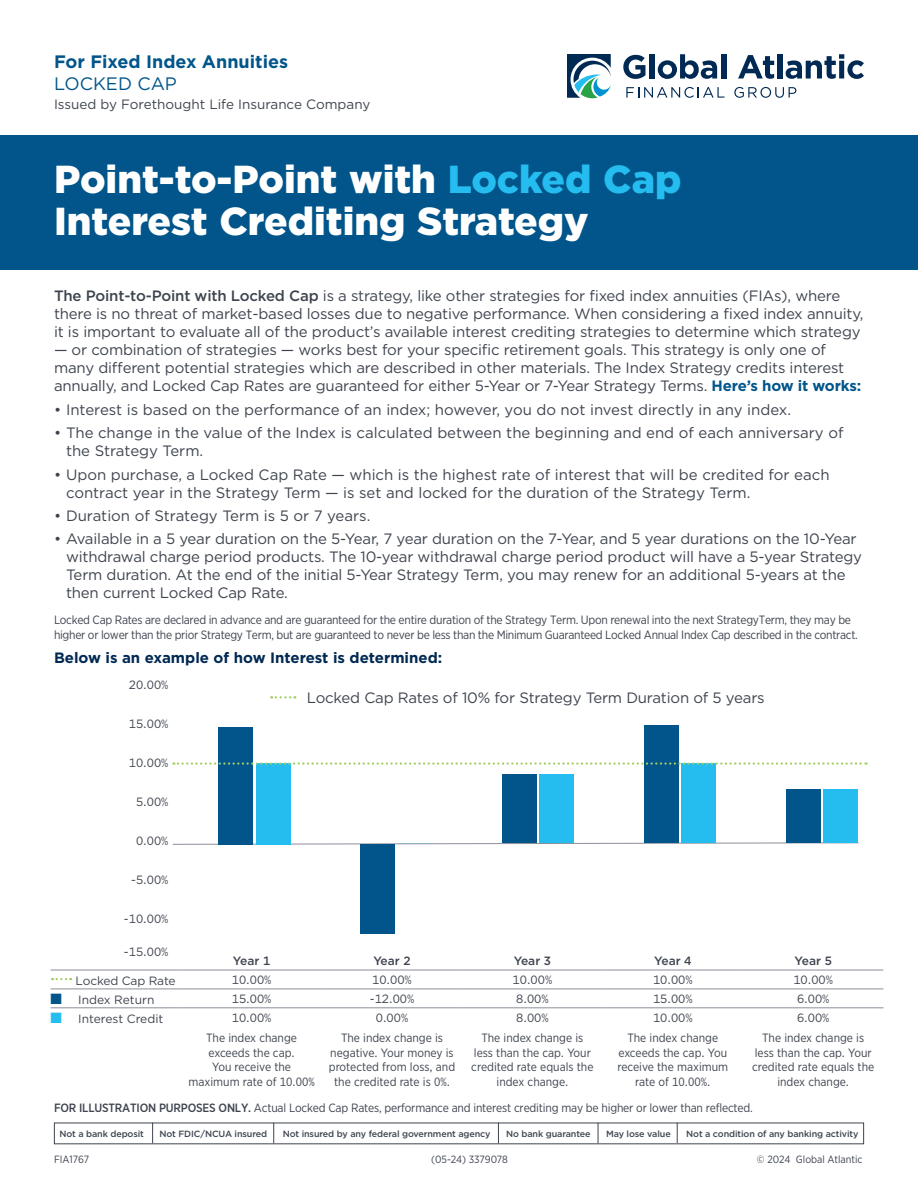
<style>
.page{position:relative;width:918px;height:1188px;background:#fff}
.page>*{position:absolute;margin:0;border:0;box-sizing:border-box;transform-origin:0 0}
.t1{font:900 39px "Gotham";color:#fff}
.t2{font:700 18px "Gotham";color:#01558a}
.t3{font:18px "Gotham";color:#01558a}
.t4{font:15px/18px "Gotham";letter-spacing:-.01em;color:#3e444f}
.t5{font:700 15px "Gotham";color:#002953}
.t6{font:13.5px "Gotham";color:#3e444f}
.t7{font:12px/14.4px "Gotham Narrow";letter-spacing:-.015em;color:#3e444f;text-align:center}
.t8{font:12px "Gotham";color:#3e444f}
.t9{font:500 12px "Gotham";color:#3e444f}
.t10{font:10.5px "Gotham Narrow";color:#3e444f}
.t11{font:500 9px "Gotham";letter-spacing:-.01em;color:#3e444f}
.s1{color:#25bdef}
.s2{font-weight:500}
.s3{font-weight:700;color:#01558a}
.s4{color:#01558a}
</style>
<div class="page">
<svg style="left:172px;top:843px;width:687px;height:2px"></svg>
<div style="left:0;top:135px;width:918px;height:135px;background:#01558a"></div>
<svg style="left:152px;top:1123px;width:1px;height:20px"></svg>
<svg style="left:273px;top:1123px;width:1px;height:20px"></svg>
<svg style="left:498px;top:1123px;width:1px;height:20px"></svg>
<svg style="left:598px;top:1123px;width:1px;height:20px"></svg>
<svg style="left:677px;top:1123px;width:1px;height:20px"></svg>
<svg style="left:623px;top:55px;width:22px;height:24px"></svg>
<div style="left:649px;top:54px;width:5px;height:25px;background:#002953"></div>
<svg style="left:658px;top:54px;width:59px;height:25px"></svg>
<div style="left:721px;top:54px;width:5px;height:25px;background:#002953"></div>
<svg style="left:738px;top:55px;width:36px;height:24px"></svg>
<div style="left:778px;top:54px;width:5px;height:25px;background:#002953"></div>
<svg style="left:786px;top:54px;width:78px;height:25px"></svg>
<svg style="left:626px;top:87px;width:99px;height:11px"></svg>
<svg style="left:734px;top:87px;width:62px;height:11px"></svg>
<svg style="left:567px;top:54px;width:44px;height:44px"></svg>
<div style="left:256px;top:764px;width:34px;height:81px;background:#25bdef"></div>
<div style="left:540px;top:774px;width:34px;height:69px;background:#25bdef"></div>
<div style="left:682px;top:764px;width:34px;height:79px;background:#25bdef"></div>
<div style="left:824px;top:789px;width:34px;height:54px;background:#25bdef"></div>
<div style="left:218px;top:727px;width:34px;height:118px;background:#01558a"></div>
<div style="left:360px;top:845px;width:34px;height:89px;background:#01558a"></div>
<div style="left:502px;top:774px;width:34px;height:69px;background:#01558a"></div>
<div style="left:644px;top:726px;width:34px;height:117px;background:#01558a"></div>
<div style="left:786px;top:789px;width:34px;height:54px;background:#01558a"></div>
<hr style="left:51px;top:970px;width:130px;height:1px;background:#8b8f98">
<hr style="left:181px;top:970px;width:141px;height:1px;background:#8b8f98">
<hr style="left:322px;top:970px;width:140px;height:1px;background:#8b8f98">
<hr style="left:462px;top:970px;width:141px;height:1px;background:#8b8f98">
<hr style="left:603px;top:970px;width:140px;height:1px;background:#8b8f98">
<hr style="left:743px;top:970px;width:140px;height:1px;background:#8b8f98">
<hr style="left:51px;top:989px;width:130px;height:1px;background:#8b8f98">
<hr style="left:181px;top:989px;width:141px;height:1px;background:#8b8f98">
<hr style="left:322px;top:989px;width:140px;height:1px;background:#8b8f98">
<hr style="left:462px;top:989px;width:141px;height:1px;background:#8b8f98">
<hr style="left:603px;top:989px;width:140px;height:1px;background:#8b8f98">
<hr style="left:743px;top:989px;width:140px;height:1px;background:#8b8f98">
<hr style="left:51px;top:1007px;width:130px;height:1px;background:#8b8f98">
<hr style="left:181px;top:1007px;width:141px;height:1px;background:#8b8f98">
<hr style="left:322px;top:1007px;width:140px;height:1px;background:#8b8f98">
<hr style="left:462px;top:1007px;width:141px;height:1px;background:#8b8f98">
<hr style="left:603px;top:1007px;width:140px;height:1px;background:#8b8f98">
<hr style="left:743px;top:1007px;width:140px;height:1px;background:#8b8f98">
<svg style="left:173px;top:762px;width:693px;height:3px"></svg>
<svg style="left:271px;top:696px;width:24px;height:2px"></svg>
<svg style="left:52px;top:978px;width:19px;height:2px"></svg>
<p class="t2" style="left:54px;top:50px;width:236px">For Fixed Index Annuities</p>
<p class="t3" style="left:54px;top:72px;width:125px">LOCKED CAP</p>
<p class="t6" style="left:54px;top:96px;width:318px">Issued by Forethought Life Insurance Company</p>
<p class="t1" style="left:54px;top:153px;width:629px">Point-to-Point with <span class="s1">Locked Cap</span></p>
<p class="t1" style="left:54px;top:195px;width:536px">Interest Crediting Strategy</p>
<p class="t4" style="left:54px;top:287px;width:811px"><span class="s2">The Point-to-Point with Locked Cap</span> is a strategy, like other strategies for fixed index annuities (FIAs), where there is no threat of market-based losses due to negative performance. When considering a fixed index annuity, it is important to evaluate all of the product’s available interest crediting strategies to determine which strategy</p>
<p class="t4" style="left:54px;top:341px;width:809px">— or combination of strategies — works best for your specific retirement goals. This strategy is only one of many different potential strategies which are described in other materials. The Index Strategy credits interest annually, and Locked Cap Rates are guaranteed for either 5-Year or 7-Year Strategy Terms. <span class="s3">Here’s how it works:</span></p>
<p class="t4" style="left:54px;top:400px;width:739px">• Interest is based on the performance of an index; however, you do not invest directly in any index.</p>
<p class="t4" style="left:66px;top:424px;width:779px;text-indent:-12px">• The change in the value of the Index is calculated between the beginning and end of each anniversary of the Strategy Term.</p>
<p class="t4" style="left:66px;top:465px;width:765px;text-indent:-12px">• Upon purchase, a Locked Cap Rate — which is the highest rate of interest that will be credited for each contract year in the Strategy Term — is set and locked for the duration of the Strategy Term.</p>
<p class="t4" style="left:54px;top:506px;width:318px">• Duration of Strategy Term is 5 or 7 years.</p>
<p class="t4" style="left:66px;top:530px;width:798px;text-indent:-12px">• Available in a 5 year duration on the 5-Year, 7 year duration on the 7-Year, and 5 year durations on the 10-Year withdrawal charge period products. The 10-year withdrawal charge period product will have a 5-year Strategy Term duration. At the end of the initial 5-Year Strategy Term, you may renew for an additional 5-years at the then current Locked Cap Rate.</p>
<p class="t7" style="left:54px;top:612px;width:805px;line-height:15px;text-align:left">Locked Cap Rates are declared in advance and are guaranteed for the entire duration of the Strategy Term. Upon renewal into the next StrategyTerm, they may be higher or lower than the prior Strategy Term, but are guaranteed to never be less than the Minimum Guaranteed Locked Annual Index Cap described in the contract.</p>
<p class="t5" style="left:54px;top:647px;width:390px">Below is an example of how Interest is determined:</p>
<p class="t8" style="left:129px;top:677px;width:41px">20.00%</p>
<p class="t8" style="left:129px;top:716px;width:41px">15.00%</p>
<p class="t8" style="left:129px;top:755px;width:41px">10.00%</p>
<p class="t8" style="left:136px;top:794px;width:34px">5.00%</p>
<p class="t8" style="left:136px;top:833px;width:34px">0.00%</p>
<p class="t8" style="left:131px;top:872px;width:39px">-5.00%</p>
<p class="t8" style="left:124px;top:911px;width:46px">-10.00%</p>
<p class="t8" style="left:124px;top:944px;width:46px">-15.00%</p>
<p class="t4" style="left:307px;top:689px;width:459px">Locked Cap Rates of 10% for Strategy Term Duration of 5 years</p>
<p class="t9" style="left:233px;top:953px;width:39px">Year 1</p>
<p class="t9" style="left:373px;top:953px;width:39px">Year 2</p>
<p class="t9" style="left:514px;top:953px;width:39px">Year 3</p>
<p class="t9" style="left:654px;top:953px;width:39px">Year 4</p>
<p class="t9" style="left:795px;top:953px;width:39px">Year 5</p>
<p class="t8" style="left:76px;top:973px;width:102px">Locked Cap Rate</p>
<p class="t8" style="left:232px;top:972px;width:41px">10.00%</p>
<p class="t8" style="left:372px;top:972px;width:41px">10.00%</p>
<p class="t8" style="left:513px;top:972px;width:41px">10.00%</p>
<p class="t8" style="left:653px;top:972px;width:41px">10.00%</p>
<p class="t8" style="left:793px;top:972px;width:41px">10.00%</p>
<p class="t8" style="left:51px;top:992px;width:105px"><span class="s4">■</span> Index Return</p>
<p class="t8" style="left:232px;top:991px;width:41px">15.00%</p>
<p class="t8" style="left:370px;top:991px;width:46px">-12.00%</p>
<p class="t8" style="left:516px;top:991px;width:34px">8.00%</p>
<p class="t8" style="left:653px;top:991px;width:41px">15.00%</p>
<p class="t8" style="left:797px;top:991px;width:34px">6.00%</p>
<p class="t8" style="left:51px;top:1011px;width:114px"><span class="s1">■</span> Interest Credit</p>
<p class="t8" style="left:232px;top:1010px;width:41px">10.00%</p>
<p class="t8" style="left:376px;top:1010px;width:34px">0.00%</p>
<p class="t8" style="left:516px;top:1010px;width:34px">8.00%</p>
<p class="t8" style="left:653px;top:1010px;width:41px">10.00%</p>
<p class="t8" style="left:797px;top:1010px;width:34px">6.00%</p>
<p class="t7" style="left:206px;top:1031px;width:92px;text-align:left">The index change exceeds the cap.</p>
<p class="t7" style="left:189px;top:1059px;width:128px">You receive the maximum rate of 10.00%</p>
<p class="t7" style="left:329px;top:1031px;width:128px">The index change is negative. Your money is protected from loss, and the credited rate is 0%.</p>
<p class="t7" style="left:471px;top:1031px;width:124px">The index change is less than the cap. Your credited rate equals the index change.</p>
<p class="t7" style="left:617px;top:1031px;width:112px">The index change exceeds the cap. You receive the maximum rate of 10.00%.</p>
<p class="t7" style="left:752px;top:1031px;width:124px">The index change is less than the cap. Your credited rate equals the index change.</p>
<p class="t7" style="left:54px;top:1100px;width:700px"><span class="s2">FOR ILLUSTRATION PURPOSES ONLY.</span> Actual Locked Cap Rates, performance and interest crediting may be higher or lower than reflected.</p>
<p class="t11" style="left:59px;top:1128px;width:86px">Not a bank deposit</p>
<p class="t11" style="left:159px;top:1128px;width:109px">Not FDIC/NCUA insured</p>
<p class="t11" style="left:283px;top:1128px;width:209px">Not insured by any federal government agency</p>
<p class="t11" style="left:506px;top:1128px;width:86px">No bank guarantee</p>
<p class="t11" style="left:606px;top:1128px;width:66px">May lose value</p>
<p class="t11" style="left:686px;top:1128px;width:174px">Not a condition of any banking activity</p>
<p class="t10" style="left:54px;top:1153px;width:37px">FIA1767</p>
<p class="t10" style="left:431px;top:1153px;width:78px">(05-24) 3379078</p>
<p class="t10" style="left:757px;top:1153px;width:107px">© 2024 Global Atlantic</p>
</div>
